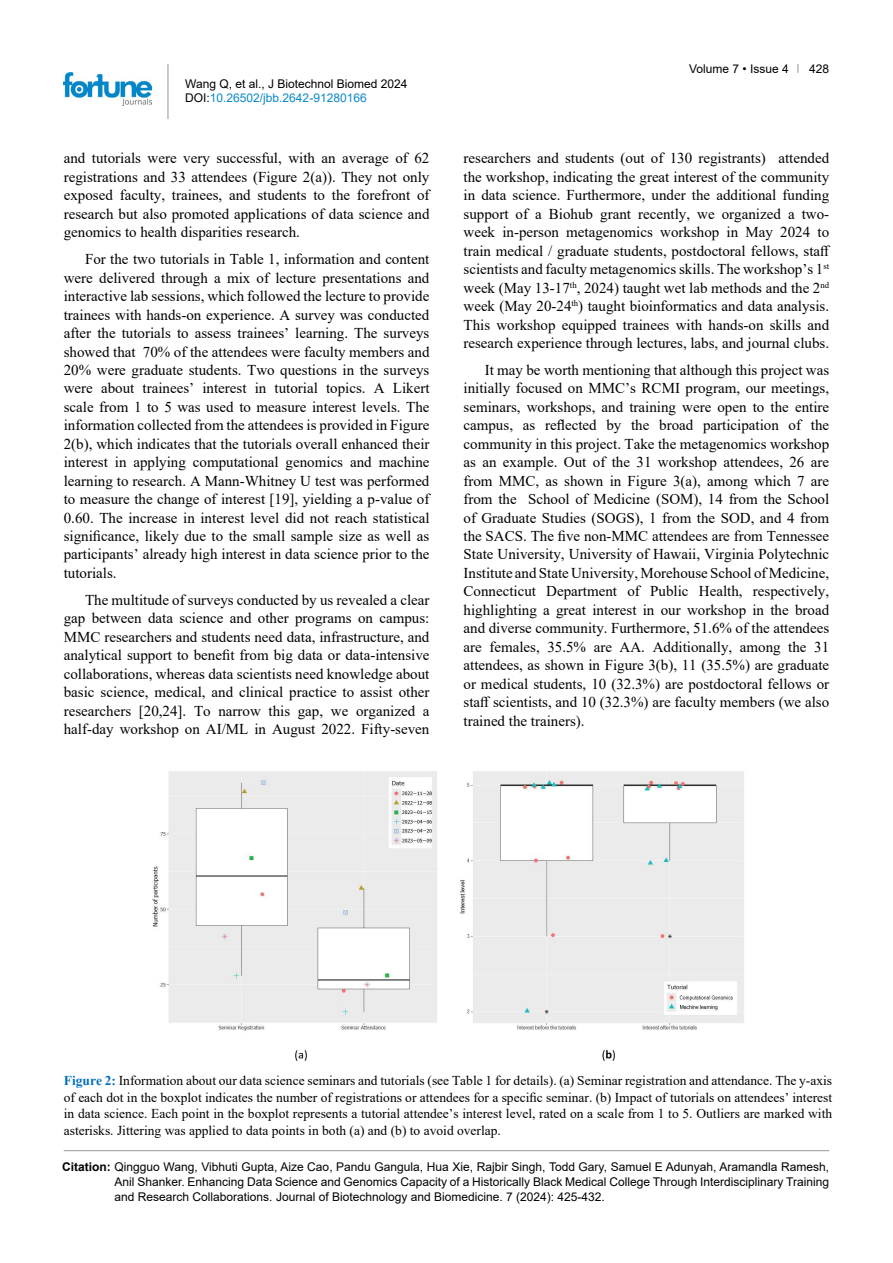
<style>
.page{position:relative;width:893px;height:1263px;background:#fff}
.page>*{position:absolute;margin:0;border:0;box-sizing:border-box;transform-origin:0 0}
.t1{font:15px/18.5px "Times New Roman";color:#000;text-align:justify}
.t2{font:13.5px/16.5px "Times New Roman";color:#000;text-align:justify}
.t3{font:12px/15px "Arial";color:#000}
.s1{color:#0a88ca}
.s2{font-weight:700;color:#0070c0}
.s3{font-weight:700}
</style>
<div class="page">
<hr style="left:168px;top:64px;width:1px;height:55px;background:#939598">
<img style="left:64px;top:72px;width:88px;height:33px">
<hr style="left:64px;top:1150px;width:765px;height:1px;background:#939598">
<img style="left:152px;top:771px;width:592px;height:290px">
<p class="t3" style="left:185px;top:76px;width:224px;line-height:14.4px">Wang Q, et al., J Biotechnol Biomed 2024<br>DOI:<span class="s1">10.26502/jbb.2642-91280166</span></p>
<p class="t1" style="left:64px;top:149px;width:367px">and tutorials were very successful, with an average of 62 registrations and 33 attendees (Figure 2(a)). They not only exposed faculty, trainees, and students to the forefront of research but also promoted applications of data science and genomics to health disparities research.</p>
<p class="t1" style="left:64px;top:250px;width:367px;text-indent:21px">For the two tutorials in Table 1, information and content were delivered through a mix of lecture presentations and interactive lab sessions, which followed the lecture to provide trainees with hands-on experience. A survey was conducted after the tutorials to assess trainees’ learning. The surveys showed that 70% of the attendees were faculty members and 20% were graduate students. Two questions in the surveys were about trainees’ interest in tutorial topics. A Likert scale from 1 to 5 was used to measure interest levels. The information collected from the attendees is provided in Figure 2(b), which indicates that the tutorials overall enhanced their interest in applying computational genomics and machine learning to research. A Mann-Whitney U test was performed to measure the change of interest [19], yielding a p-value of 0.60. The increase in interest level did not reach statistical significance, likely due to the small sample size as well as participants’ already high interest in data science prior to the tutorials.</p>
<p class="t1" style="left:64px;top:590px;width:367px;text-indent:21px">The multitude of surveys conducted by us revealed a clear gap between data science and other programs on campus:<br>MMC researchers and students need data, infrastructure, and analytical support to benefit from big data or data-intensive collaborations, whereas data scientists need knowledge about basic science, medical, and clinical practice to assist other researchers [20,24]. To narrow this gap, we organized a half-day workshop on AI/ML in August 2022. Fifty-seven</p>
<p class="t3" style="left:689px;top:61px;width:101px">Volume 7 • Issue 4</p>
<p class="t3" style="left:809px;top:61px;width:22px">428</p>
<p class="t1" style="left:463px;top:149px;width:368px">researchers and students (out of 130 registrants) attended the workshop, indicating the great interest of the community in data science. Furthermore, under the additional funding support of a Biohub grant recently, we organized a two&shy;week in-person metagenomics workshop in May 2024 to train medical / graduate students, postdoctoral fellows, staff scientists and faculty metagenomics skills. The workshop’s 1<sup>st </sup>week (May 13-17<sup>th</sup>, 2024) taught wet lab methods and the 2<sup>nd </sup>week (May 20-24<sup>th</sup>) taught bioinformatics and data analysis.<br>This workshop equipped trainees with hands-on skills and research experience through lectures, labs, and journal clubs.</p>
<p class="t1" style="left:463px;top:360px;width:367px;text-indent:21px">It may be worth mentioning that although this project was initially focused on MMC’s RCMI program, our meetings, seminars, workshops, and training were open to the entire campus, as reflected by the broad participation of the community in this project. Take the metagenomics workshop as an example. Out of the 31 workshop attendees, 26 are from MMC, as shown in Figure 3(a), among which 7 are from the School of Medicine (SOM), 14 from the School of Graduate Studies (SOGS), 1 from the SOD, and 4 from the SACS. The five non-MMC attendees are from Tennessee State University, University of Hawaii, Virginia Polytechnic Institute and State University, Morehouse School of Medicine, Connecticut Department of Public Health, respectively, highlighting a great interest in our workshop in the broad and diverse community. Furthermore, 51.6% of the attendees are females, 35.5% are AA. Additionally, among the 31 attendees, as shown in Figure 3(b), 11 (35.5%) are graduate or medical students, 10 (32.3%) are postdoctoral fellows or staff scientists, and 10 (32.3%) are faculty members (we also trained the trainers).</p>
<p class="t2" style="left:64px;top:1072px;width:770px"><span class="s2">Figure 2:</span> Information about our data science seminars and tutorials (see Table 1 for details). (a) Seminar registration and attendance. The y-axis of each dot in the boxplot indicates the number of registrations or attendees for a specific seminar. (b) Impact of tutorials on attendees’ interest in data science. Each point in the boxplot represents a tutorial attendee’s interest level, rated on a scale from 1 to 5. Outliers are marked with asterisks. Jittering was applied to data points in both (a) and (b) to avoid overlap.</p>
<p class="t3" style="left:115px;top:1159px;width:716px;text-align:justify;text-indent:-52px"><span class="s3">Citation:</span> Qingguo Wang, Vibhuti Gupta, Aize Cao, Pandu Gangula, Hua Xie, Rajbir Singh, Todd Gary, Samuel E Adunyah, Aramandla Ramesh, Anil Shanker. Enhancing Data Science and Genomics Capacity of a Historically Black Medical College Through Interdisciplinary Training and Research Collaborations. Journal of Biotechnology and Biomedicine. 7 (2024): 425-432.</p>
</div>
